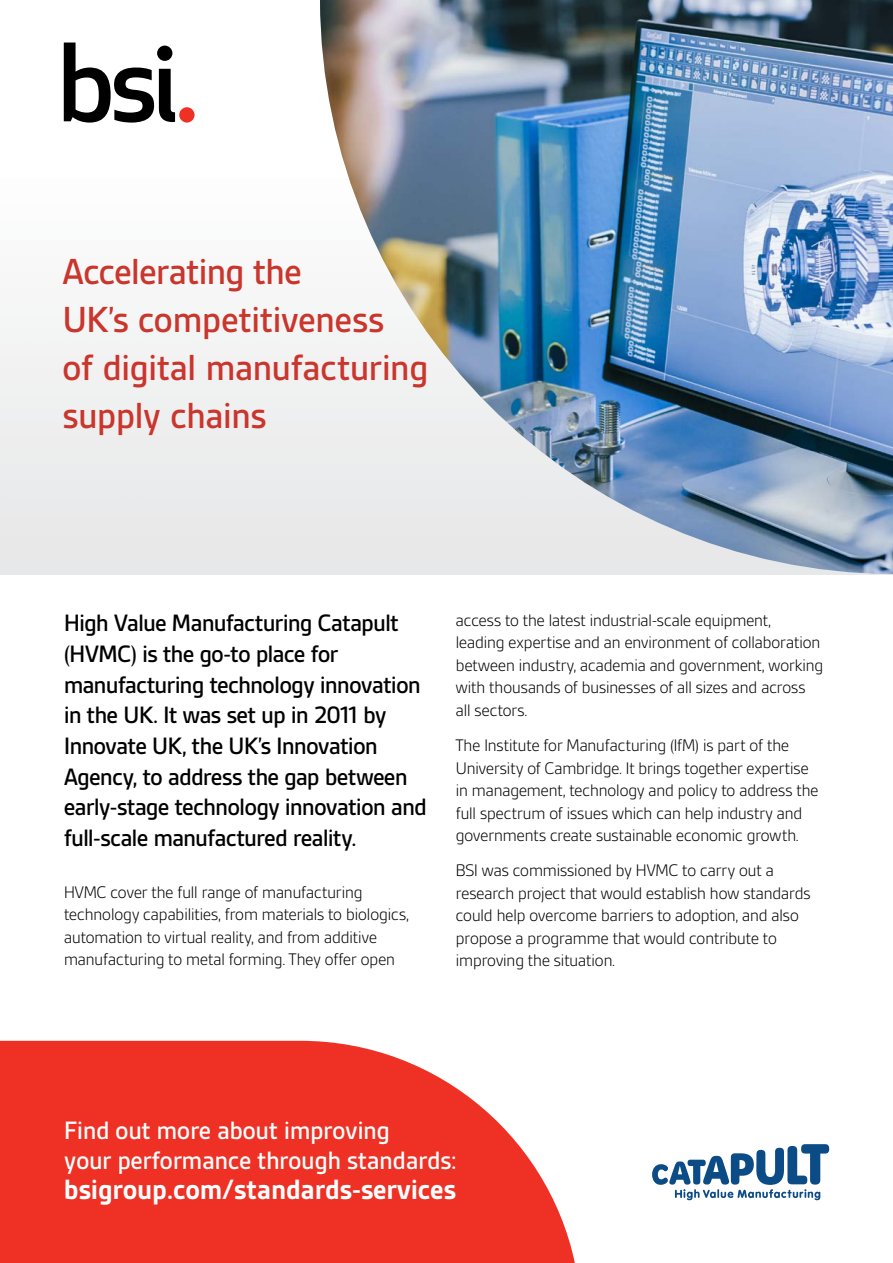
<style>
.page{position:relative;width:893px;height:1263px;background:#fff}
.page>*{position:absolute;margin:0;border:0;box-sizing:border-box;transform-origin:0 0}
.t1{font:500 39px/48px "BSI Gesta";letter-spacing:-.025em;color:#ca352c}
.t2{font:700 30px "BSI Gesta";letter-spacing:-.01em;color:#fff}
.t3{font:500 27px/30px "BSI Gesta";letter-spacing:-.02em;color:#fff}
.t4{font:500 25.5px/30.6px "BSI Gesta";letter-spacing:-.04em;color:#000101}
.t5{font:300 18px/22.5px "BSI Gesta";letter-spacing:-.04em;color:#000}
</style>
<div class="page">
<svg style="left:0;top:1041px;width:575px;height:222px;background:#f0493e"></svg>
<img style="left:320px;top:0;width:573px;height:574px">
<svg style="left:64px;top:43px;width:111px;height:80px"></svg>
<div style="left:179px;top:107px;width:16px;height:16px;background:#ee3124;border-radius:50%"></div>
<svg style="left:652px;top:1144px;width:177px;height:56px"></svg>
<h1 class="t1" style="left:62px;top:247px;width:368px">Accelerating the<br>UK’s competitiveness<br>of digital manufacturing supply chains</h1>
<p class="t4" style="left:64px;top:608px;width:365px">High Value Manufacturing Catapult (HVMC) is the go-to place for manufacturing technology innovation in the UK. It was set up in 2011 by Innovate UK, the UK’s Innovation Agency, to address the gap between early-stage technology innovation and full-scale manufactured reality.</p>
<p class="t5" style="left:64px;top:881px;width:347px">HVMC cover the full range of manufacturing technology capabilities, from materials to biologics, automation to virtual reality, and from additive manufacturing to metal forming. They offer open</p>
<p class="t5" style="left:455px;top:609px;width:370px">access to the latest industrial-scale equipment, leading expertise and an environment of collaboration between industry, academia and government, working with thousands of businesses of all sizes and across all sectors.</p>
<p class="t5" style="left:455px;top:734px;width:365px">The Institute for Manufacturing (IfM) is part of the University of Cambridge. It brings together expertise in management, technology and policy to address the full spectrum of issues which can help industry and governments create sustainable economic growth.</p>
<p class="t5" style="left:455px;top:859px;width:357px">BSI was commissioned by HVMC to carry out a research project that would establish how standards could help overcome barriers to adoption, and also propose a programme that would contribute to improving the situation.</p>
<h3 class="t3" style="left:64px;top:1115px;width:394px">Find out more about improving<br>your performance through standards:</h3>
<h2 class="t2" style="left:64px;top:1174px;width:394px">bsigroup.com/standards-services</h2>
</div>
